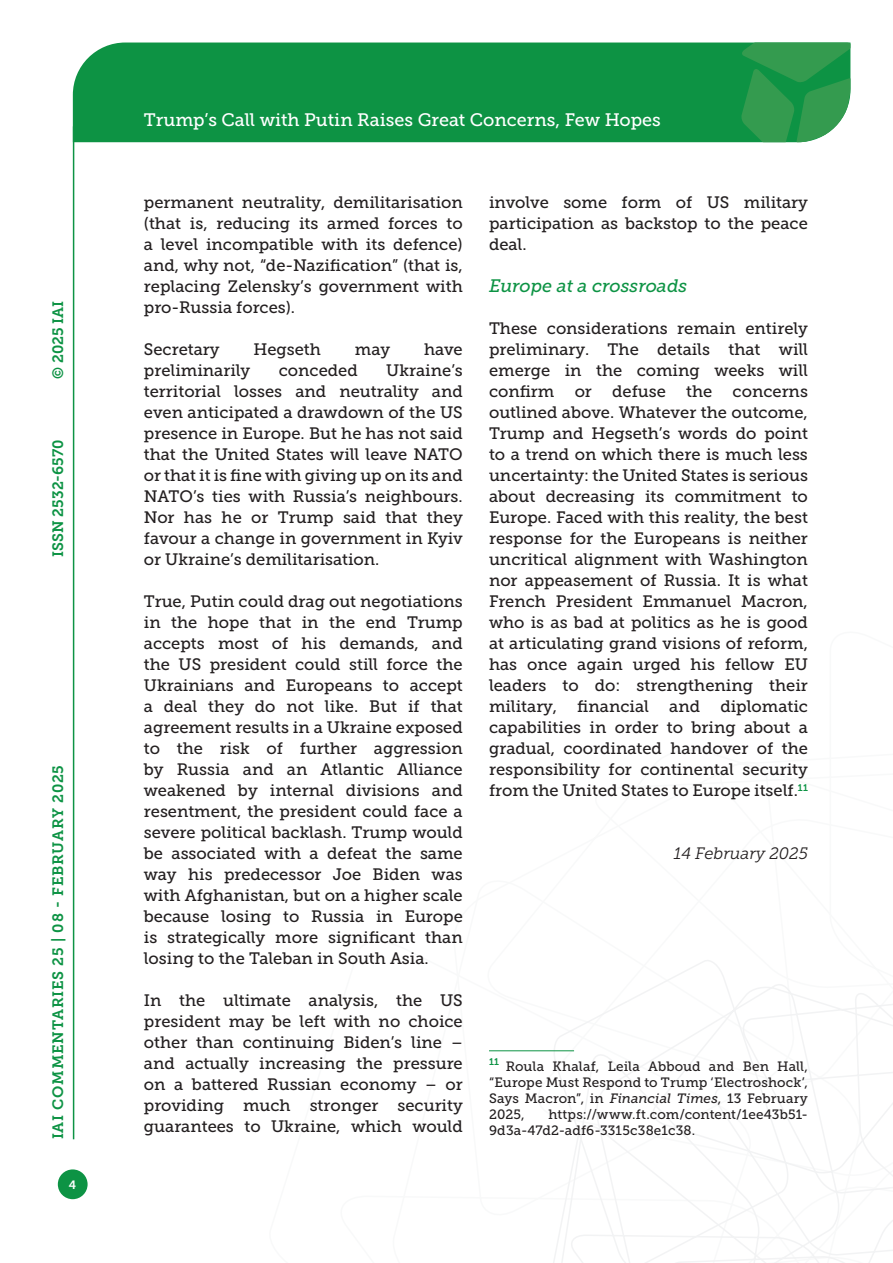
<style>
.page{position:relative;width:893px;height:1263px;background:#fff}
.page>*{position:absolute;margin:0;border:0;box-sizing:border-box;transform-origin:0 0}
.t1{font:18px "Museo Slab 500";color:#fff}
.Titolo_paragrafo_2{font:italic 18px "Museo Slab 500";color:#0d9344}
.Testo{font:16.5px/21px "Museo Slab 500";color:#231f20;text-align:justify}
.Testo-2{font:italic 16.5px "Museo Slab 300";color:#231f20}
.t2{font:15px "Museo Slab 700";letter-spacing:.05em;color:#0d9344}
.t3{font:15px "Museo Slab 700";color:#0d9344}
.Nota{font:13.5px/16.2px "Museo Slab 500";letter-spacing:.01em;color:#231f20;text-align:justify}
.t4{font:12px "Museo Slab 700";color:#fff}
.s1{font-style:italic}
</style>
<div class="page">
<svg style="left:531px;top:960px;width:362px;height:303px"></svg>
<div style="left:73px;top:43px;width:668px;height:99px;background:#0d9344"></div>
<svg style="left:741px;top:43px;width:109px;height:99px;background:#339d54"></svg>
<div style="left:58px;top:1169px;width:30px;height:30px;background:#0d9344;border-radius:50%"></div>
<hr style="left:73px;top:126px;width:1px;height:1013px;background:#0d9344">
<hr style="left:489px;top:1050px;width:85px;height:1px;background:#0d9344">
<p class="t2" style="left:50px;top:379px;width:80px;rotate:-90deg">© 2025 IAI</p>
<p class="t3" style="left:50px;top:557px;width:119px;rotate:-90deg">ISSN 2532-6570</p>
<p class="t2" style="left:50px;top:1139px;width:376px;rotate:-90deg">IAI COMMENTARIES 25 | 08 - FEBRUARY 2025</p>
<p class="t4" style="left:69px;top:1178px;width:9px">4</p>
<p class="t1" style="left:144px;top:110px;width:519px">Trump’s Call with Putin Raises Great Concerns, Few Hopes</p>
<p class="Testo" style="left:144px;top:192px;width:320px">permanent neutrality, demilitarisation (that is, reducing its armed forces to a level incompatible with its defence) and, why not, “de-Nazification” (that is, replacing Zelensky’s government with pro-Russia forces).</p>
<p class="Testo" style="left:144px;top:339px;width:77px">Secretary</p>
<p class="Testo" style="left:254px;top:339px;width:69px">Hegseth</p>
<p class="Testo" style="left:355px;top:339px;width:37px">may</p>
<p class="Testo" style="left:424px;top:339px;width:40px">have</p>
<p class="Testo" style="left:144px;top:360px;width:108px">preliminarily</p>
<p class="Testo" style="left:279px;top:360px;width:80px">conceded</p>
<p class="Testo" style="left:144px;top:360px;width:320px;text-indent:242px">Ukraine’s territorial losses and neutrality and even anticipated a drawdown of the US presence in Europe. But he has not said that the United States will leave NATO or that it is fine with giving up on its and NATO’s ties with Russia’s neighbours.<br>Nor has he or Trump said that they favour a change in government in Kyiv or Ukraine’s demilitarisation.</p>
<p class="Testo" style="left:144px;top:591px;width:320px">True, Putin could drag out negotiations in the hope that in the end Trump accepts most of his demands, and the US president could still force the Ukrainians and Europeans to accept a deal they do not like. But if that agreement results in a Ukraine exposed to the risk of further aggression by Russia and an Atlantic Alliance weakened by internal divisions and resentment, the president could face a severe political backlash. Trump would be associated with a defeat the same way his predecessor Joe Biden was with Afghanistan, but on a higher scale because losing to Russia in Europe is strategically more significant than losing to the Taleban in South Asia.</p>
<p class="Testo" style="left:144px;top:990px;width:320px">In the ultimate analysis, the US president may be left with no choice other than continuing Biden’s line – and actually increasing the pressure on a battered Russian economy – or providing much stronger security guarantees to Ukraine, which would</p>
<p class="Testo" style="left:489px;top:192px;width:320px">involve some form of US military participation as backstop to the peace deal.</p>
<p class="Titolo_paragrafo_2" style="left:489px;top:276px;width:200px">Europe at a crossroads</p>
<p class="Testo" style="left:489px;top:318px;width:320px">These considerations remain entirely preliminary. The details that will emerge in the coming weeks will confirm or defuse the concerns outlined above. Whatever the outcome, Trump and Hegseth’s words do point to a trend on which there is much less uncertainty: the United States is serious about decreasing its commitment to Europe. Faced with this reality, the best response for the Europeans is neither uncritical alignment with Washington nor appeasement of Russia. It is what French President Emmanuel Macron, who is as bad at politics as he is good at articulating grand visions of reform, has once again urged his fellow EU leaders to do: strengthening their military, financial and diplomatic capabilities in order to bring about a gradual, coordinated handover of the responsibility for continental security from the United States to Europe itself.<sup>11</sup></p>
<p class="Testo-2" style="left:674px;top:844px;width:136px">14 February 2025</p>
<p class="Nota" style="left:489px;top:1058px;width:320px"><sup>11</sup> Roula Khalaf, Leila Abboud and Ben Hall, “Europe Must Respond to Trump ‘Electroshock’, Says Macron”, in <span class="s1">Financial Times</span>, 13 February 2025,</p>
<p class="Nota" style="left:489px;top:1106px;width:320px;text-indent:59px">https://www.ft.com/content/1ee43b51-<br>9d3a-47d2-adf6-3315c38e1c38.</p>
</div>
